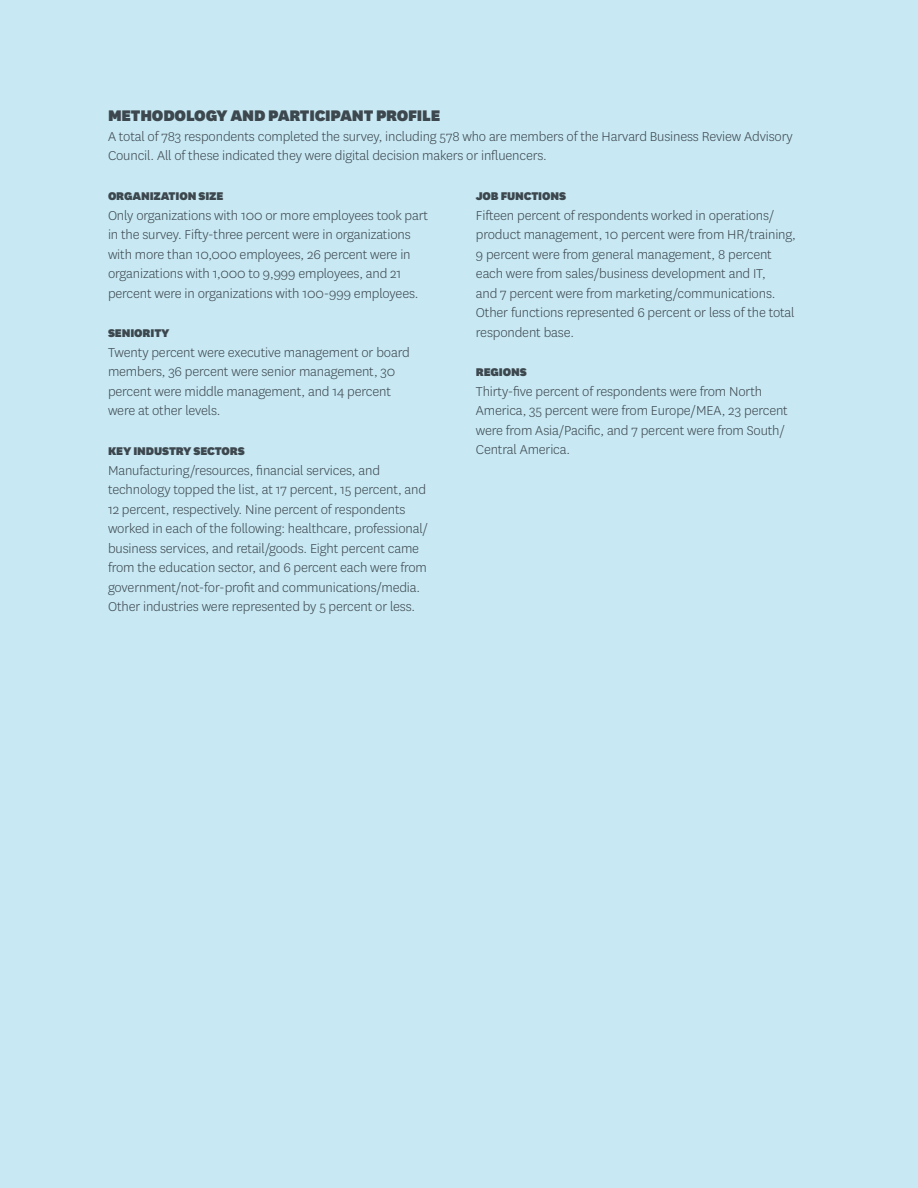
<style>
.page{position:relative;width:918px;height:1188px;background:#c8e9f3}
.page>*{position:absolute;margin:0;border:0;box-sizing:border-box;transform-origin:0 0}
.methodology-hed{font:900 18px "National HBR";letter-spacing:-.01em;color:#3d474e}
.methodology{font:300 15px/19.5px "National HBR";letter-spacing:-.01em;color:#3d474e}
.methodology_b-hed{font:900 13.2px "National HBR";letter-spacing:-.01em;color:#3d474e}
</style>
<div class="page">
<p class="methodology-hed" style="left:108px;top:103px;width:334px">METHODOLOGY AND PARTICIPANT PROFILE</p>
<p class="methodology" style="left:108px;top:126px;width:686px">A total of 783 respondents completed the survey, including 578 who are members of the Harvard Business Review Advisory<br>Council. All of these indicated they were digital decision makers or influencers.</p>
<p class="methodology_b-hed" style="left:108px;top:187px;width:117px">ORGANIZATION SIZE</p>
<p class="methodology" style="left:108px;top:205px;width:322px">Only organizations with 100 or more employees took part in the survey. Fifty-three percent were in organizations with more than 10,000 employees, 26 percent were in organizations with 1,000 to 9,999 employees, and 21 percent were in organizations with 100-999 employees.</p>
<p class="methodology_b-hed" style="left:108px;top:324px;width:63px">SENIORITY</p>
<p class="methodology" style="left:108px;top:342px;width:303px">Twenty percent were executive management or board members, 36 percent were senior management, 30 percent were middle management, and 14 percent were at other levels.</p>
<p class="methodology_b-hed" style="left:108px;top:442px;width:138px">KEY INDUSTRY SECTORS</p>
<p class="methodology" style="left:108px;top:460px;width:322px">Manufacturing/resources, financial services, and technology topped the list, at 17 percent, 15 percent, and 12 percent, respectively. Nine percent of respondents worked in each of the following: healthcare, professional/ business services, and retail/goods. Eight percent came from the education sector, and 6 percent each were from government/not-for-profit and communications/media.<br>Other industries were represented by 5 percent or less.</p>
<p class="methodology_b-hed" style="left:476px;top:187px;width:92px">JOB FUNCTIONS</p>
<p class="methodology" style="left:476px;top:205px;width:322px">Fifteen percent of respondents worked in operations/ product management, 10 percent were from HR/training, 9 percent were from general management, 8 percent each were from sales/business development and IT,<br>and 7 percent were from marketing/communications.<br>Other functions represented 6 percent or less of the total respondent base.</p>
<p class="methodology_b-hed" style="left:476px;top:363px;width:52px">REGIONS</p>
<p class="methodology" style="left:476px;top:381px;width:314px">Thirty-five percent of respondents were from North America, 35 percent were from Europe/MEA, 23 percent were from Asia/Pacific, and 7 percent were from South/ Central America.</p>
</div>
